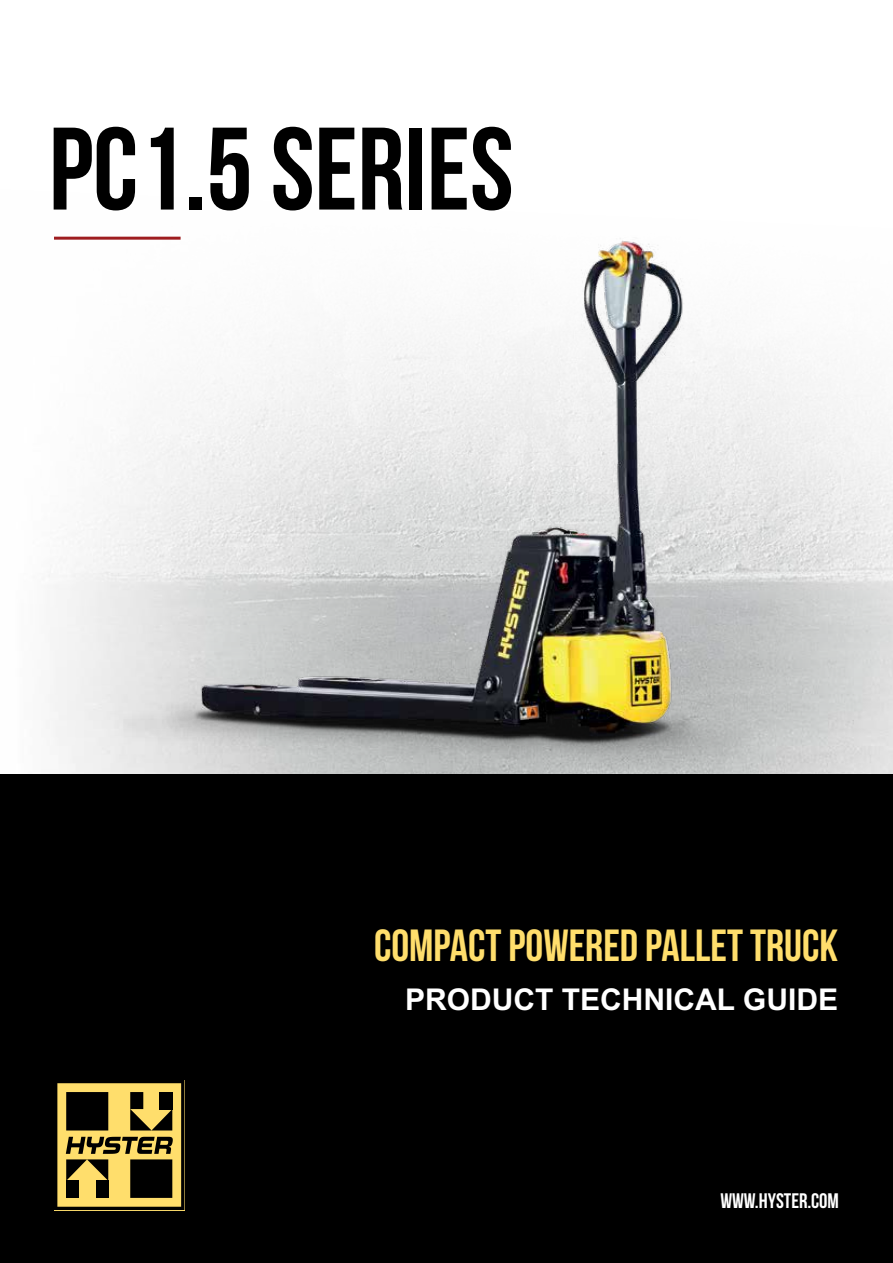
<style>
.page{position:relative;width:893px;height:1263px;background:#fff}
.page>*{position:absolute;margin:0;border:0;box-sizing:border-box;transform-origin:0 0}
.t1{font:117px "Bebas Neue";color:#000}
.t2{font:45px "Bebas Neue";color:#ffde6c}
.t3{font:700 30px "Arial MT Std";color:#fff}
.t4{font:21px "Bebas Neue";color:#fff}
</style>
<div class="page">
<img style="left:48px;top:236px;width:845px;height:538px">
<div style="left:0;top:774px;width:893px;height:489px;background:#000"></div>
<img style="left:54px;top:237px;width:747px;height:537px">
<svg style="left:57px;top:1083px;width:125px;height:124px"></svg>
<div style="left:66px;top:1092px;width:42px;height:38px;background:#000"></div>
<h1 class="t1" style="left:49px;top:105px;width:466px">PC1.5 SERIES</h1>
<p class="t2" style="left:374px;top:921px;width:465px">COMPACT POWERED PALLET TRUCK</p>
<p class="t3" style="left:405px;top:982px;width:434px">PRODUCT TECHNICAL GUIDE</p>
<p class="t4" style="left:720px;top:1189px;width:120px">WWW.HYSTER.COM</p>
</div>
